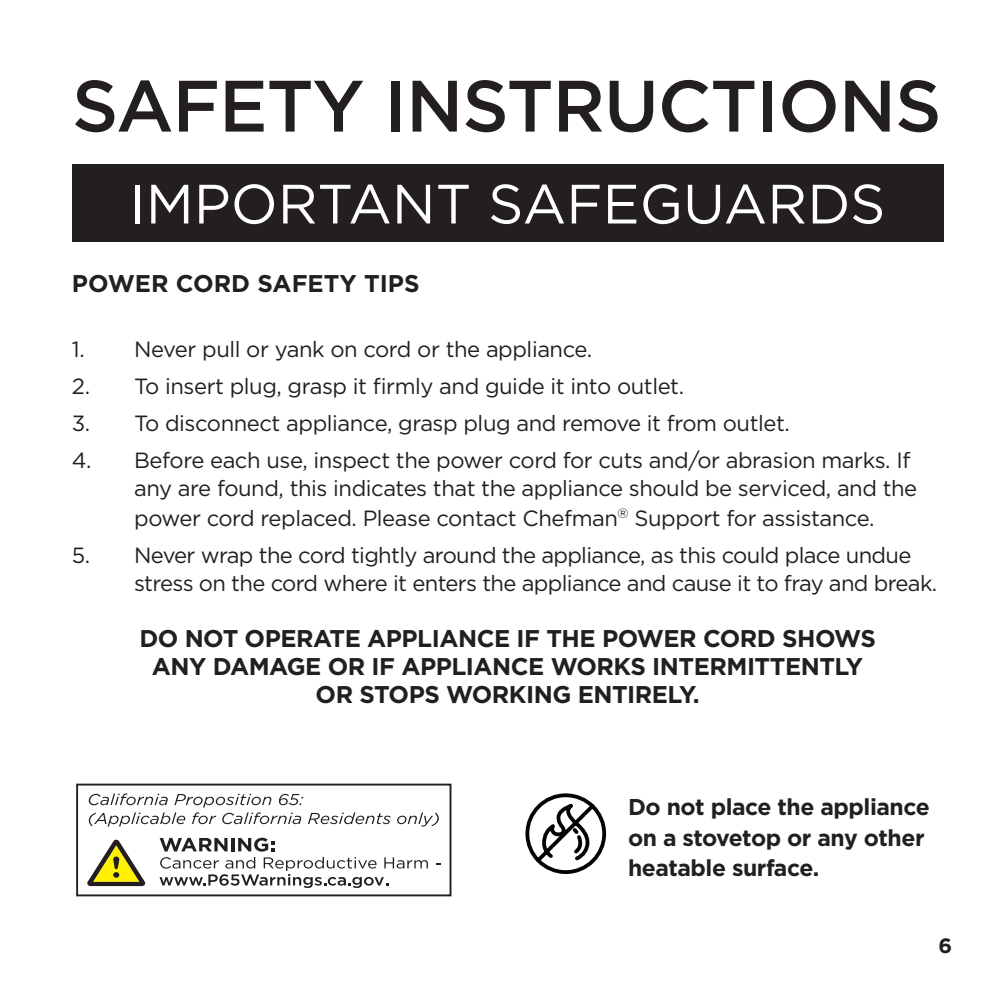
<style>
.page{position:relative;width:1008px;height:1008px;background:#fff}
.page>*{position:absolute;margin:0;border:0;box-sizing:border-box;transform-origin:0 0}
.t1{font:500 72.6px "Gotham";letter-spacing:-.015em;color:#231f20}
.t2{font:55.4px "Gotham";color:#fff}
.t3{font:700 24.2px "Gotham";letter-spacing:-.02em;color:#231f20}
.t4{font:700 24.2px "Gotham";color:#231f20}
.t5{font:700 23px/30.6px "Gotham";letter-spacing:-.02em;color:#231f20}
.t6{font:22px/28.8px "Gotham";letter-spacing:-.02em;color:#231f20}
.t7{font:700 20.8px "Gotham";color:#231f20}
</style>
<div class="page">
<svg style="left:525px;top:793px;width:82px;height:81px"></svg>
<svg style="left:87px;top:840px;width:58px;height:46px"></svg>
<svg style="left:89px;top:794px;width:302px;height:33px"></svg>
<svg style="left:397px;top:812px;width:42px;height:15px"></svg>
<div style="left:76px;top:784px;width:375px;height:112px;border:2px solid #231f20"></div>
<svg style="left:160px;top:838px;width:268px;height:50px"></svg>
<div style="left:72px;top:164px;width:871px;height:78px;background:#231f20"></div>
<p class="t1" style="left:72px;top:65px;width:871px">SAFETY INSTRUCTIONS</p>
<p class="t2" style="left:130px;top:173px;width:757px">IMPORTANT SAFEGUARDS</p>
<p class="t4" style="left:72px;top:270px;width:349px">POWER CORD SAFETY TIPS</p>
<p class="t6" style="left:72px;top:335px;width:522px">1. Never pull or yank on cord or the appliance.</p>
<p class="t6" style="left:72px;top:372px;width:614px">2. To insert plug, grasp it firmly and guide it into outlet.</p>
<p class="t6" style="left:72px;top:409px;width:720px">3. To disconnect appliance, grasp plug and remove it from outlet.</p>
<p class="t6" style="left:134px;top:446px;width:785px;text-indent:-62px">4. Before each use, inspect the power cord for cuts and/or abrasion marks. If any are found, this indicates that the appliance should be serviced, and the power cord replaced. Please contact Chefman<sup>®</sup> Support for assistance.</p>
<p class="t6" style="left:134px;top:541px;width:805px;line-height:28px;text-indent:-62px">5. Never wrap the cord tightly around the appliance, as this could place undue stress on the cord where it enters the appliance and cause it to fray and break.</p>
<p class="t3" style="left:139px;top:624px;width:738px">DO NOT OPERATE APPLIANCE IF THE POWER CORD SHOWS</p>
<p class="t3" style="left:152px;top:652px;width:713px">ANY DAMAGE OR IF APPLIANCE WORKS INTERMITTENTLY</p>
<p class="t3" style="left:316px;top:680px;width:385px">OR STOPS WORKING ENTIRELY.</p>
<p class="t5" style="left:628px;top:791px;width:303px">Do not place the appliance on a stovetop or any other heatable surface.</p>
<p class="t7" style="left:938px;top:933px;width:15px">6</p>
</div>
